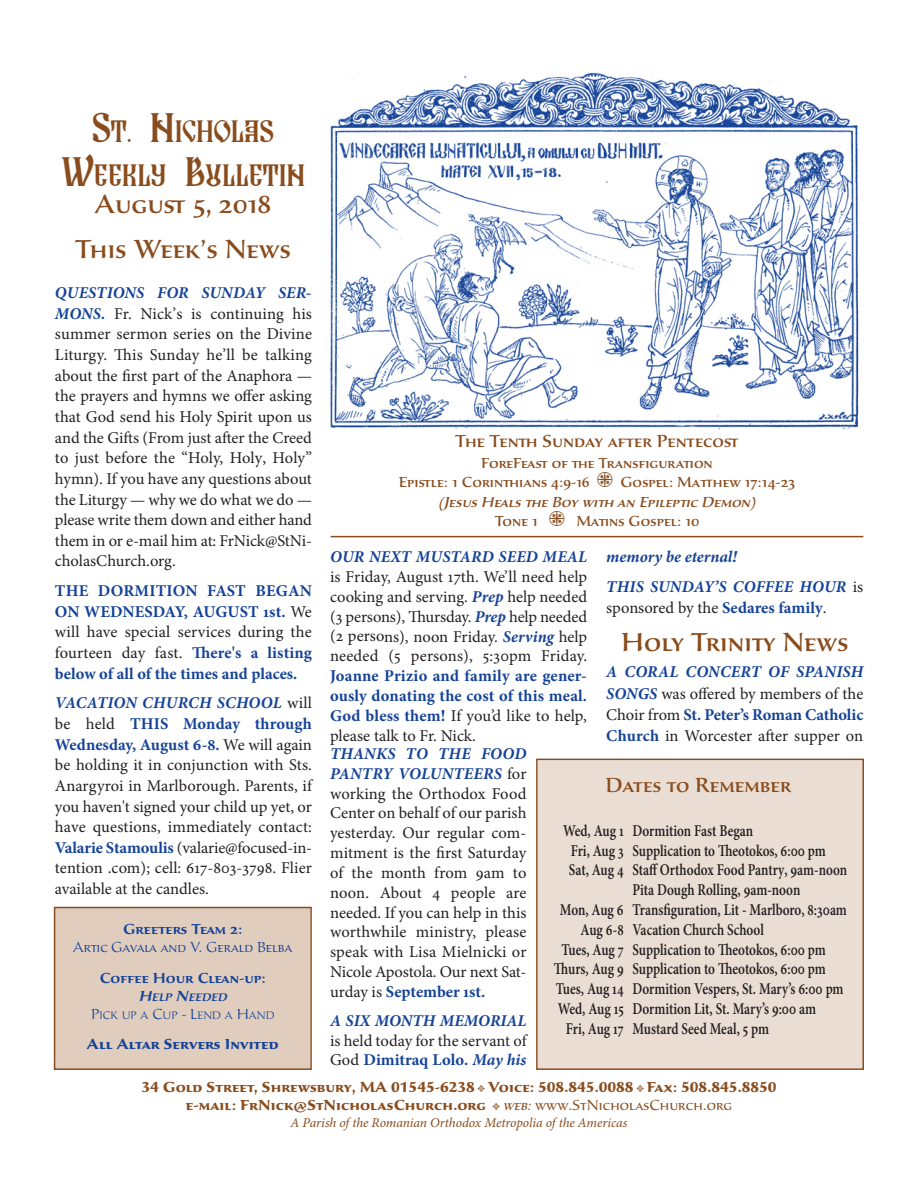
<style>
.page{position:relative;width:918px;height:1188px;background:#fff}
.page>*{position:absolute;margin:0;border:0;box-sizing:border-box;transform-origin:0 0}
.t1{font:500 27px "Sava Pro";color:#894c1d}
.t2{font:27px "Old Romanian Ix";color:#894c1d}
.t3{font:500 21px "Sava Pro";color:#894c1d}
.t4{font:500 18px "Sava Pro";color:#894c1d}
.t5{font:16.5px/19.8px "Minion Pro";color:#231f20;text-align:justify}
.t6{font:600 16.5px "Minion Pro";color:#231f20;scale:.8 1}
.t7{font:700 16.5px/20.7px "Minion Pro";color:#154398;text-align:justify}
.t8{font:italic 700 16.5px/21.1px "Minion Pro";letter-spacing:.005em;color:#154398}
.t9{font:700 15px "Sava Pro";color:#894c1d}
.t10{font:500 15px "Sava Pro";color:#894c1d}
.t11{font:300 15px/18px "Sava Pro";letter-spacing:-.005em;color:#154398;text-align:center}
.t12{font:italic 500 15px "Sava Pro";color:#894c1d}
.t13{font:700 15px "Sava Pro";color:#154398}
.t14{font:600 15px "Sava Pro";color:#154398}
.t15{font:italic 13.5px "Minion Pro";letter-spacing:-.005em;color:#894c1d}
.t16{font:300 11.25px/18px "Sava Pro";color:#154398;text-align:center}
.s1{font-size:36px}
.s2{font-weight:700;font-style:italic;color:#154398}
.s3{font-weight:400;color:#231f20}
.s4{font-weight:700;color:#154398}
.s5{font-weight:600}
.s6{font-weight:600;font-style:italic;font-size:15px}
.s7{font-weight:600;font-style:italic}
.s8{font-size:15px}
.s9{font-weight:400;font-style:normal;color:#231f20}
.s10{font-style:normal}
.s11{font-weight:400;font-style:italic}
.s12{font-weight:400}
</style>
<div class="page">
<div style="left:538px;top:760px;width:325px;height:308px;background:#eaded4"></div>
<div style="left:536px;top:759px;width:328px;height:311px;border:2px solid #894c1d"></div>
<div style="left:55px;top:908px;width:255px;height:160px;background:#e0cdbd"></div>
<div style="left:54px;top:907px;width:258px;height:163px;border:2px solid #894c1d"></div>
<hr style="left:331px;top:536px;width:532px;height:1px;background:#894c1d">
<img style="left:330px;top:72px;width:529px;height:358px">
<p class="t2" style="left:92px;top:117px;width:183px"><span class="s1">S</span>T<span class="s1">. N</span>ICHOLAS</p>
<p class="t2" style="left:60px;top:160px;width:246px"><span class="s1">W</span>EEKLY <span class="s1">B</span>ULLETIN</p>
<p class="t1" style="left:95px;top:188px;width:178px">August 5, 2018</p>
<p class="t1" style="left:75px;top:233px;width:217px">This Week’s News</p>
<p class="t5" style="left:55px;top:284px;width:259px;line-height:20.7px"><span class="s2">QUESTIONS FOR SUNDAY SER-MONS.</span> Fr. Nick’s is continuing his summer sermon series on the Divine Liturgy. This Sunday he’ll be talking about the first part of the Anaphora — the prayers and hymns we offer asking that God send his Holy Spirit upon us and the Gifts (From just after the Creed to just before the “Holy, Holy, Holy” hymn). If you have any questions about the Liturgy — why we do what we do — please write them down and either hand them in or e-mail him at: FrNick@StNi&shy;cholasChurch.org.</p>
<p class="t7" style="left:55px;top:582px;width:259px">THE DORMITION FAST BEGAN ON WEDNESDAY, AUGUST 1st. <span class="s3">We will have special services during the fourteen day fast.</span> There's a listing below of all of the times and places.</p>
<p class="t5" style="left:55px;top:694px;width:259px;line-height:20.7px"><span class="s2">VACATION CHURCH SCHOOL</span> will be held <span class="s4">THIS Monday through Wednesday, August 6-8.</span> We will again be holding it in conjunction with Sts.<br>Anargyroi in Marlborough. Parents, if you haven't signed your child up yet, or have questions, immediately contact:<br><span class="s4">Valarie Stamoulis</span> (valarie@focused-in&shy;tention .com); cell: 617-803-3798. Flier available at the candles.</p>
<p class="t11" style="left:73px;top:920px;width:221px"><span class="s5">Greeters Team 2:<br></span>Artic Gavala and V. Gerald Belba</p>
<p class="t14" style="left:100px;top:969px;width:168px">Coffee Hour Clean-up:</p>
<p class="t16" style="left:91px;top:988px;width:185px"><span class="s6">H</span><span class="s7">ELP</span> <span class="s6">N</span><span class="s7">EEDED<br></span><span class="s8">P</span>ICK UP A <span class="s8">C</span>UP <span class="s8">- L</span>END A <span class="s8">H</span>AND</p>
<p class="t13" style="left:87px;top:1035px;width:193px">All Altar Servers Invited</p>
<p class="t4" style="left:455px;top:430px;width:285px">The Tenth Sunday after Pentecost</p>
<p class="t10" style="left:481px;top:454px;width:233px">ForeFeast of the Transfiguration</p>
<p class="t10" style="left:399px;top:473px;width:193px">Epistle: 1 Corinthians 4:9-16</p>
<p class="t10" style="left:620px;top:473px;width:176px">Gospel: Matthew 17:14-23</p>
<p class="t12" style="left:438px;top:493px;width:319px">(Jesus Heals the Boy with an Epileptic Demon)</p>
<p class="t10" style="left:495px;top:512px;width:45px">Tone 1</p>
<p class="t10" style="left:576px;top:512px;width:124px">Matins Gospel: 10</p>
<p class="t5" style="left:330px;top:548px;width:259px"><span class="s2">OUR NEXT MUSTARD SEED MEAL </span>is Friday, August 17th. We’ll need help cooking and serving. <span class="s2">Prep</span> help needed (3 persons), Thursday. <span class="s2">Prep</span> help needed (2 persons), noon Friday. <span class="s2">Serving</span> help needed (5 persons), 5:30pm Friday.<br><span class="s4">Joanne Prizio and family are gener&shy;ously donating the cost of this meal.<br>God bless them!</span> If you’d like to help, please talk to Fr. Nick.</p>
<p class="t8" style="left:606px;top:548px;width:132px">memory be eternal!</p>
<p class="t8" style="left:606px;top:578px;width:259px">THIS SUNDAY’S COFFEE HOUR <span class="s9">is sponsored by the</span> <span class="s10">Sedares family</span><span class="s9">.</span></p>
<p class="t1" style="left:621px;top:626px;width:229px">Holy Trinity News</p>
<p class="t5" style="left:606px;top:663px;width:259px;line-height:21.1px"><span class="s2">A CORAL CONCERT OF SPANISH SONGS</span> was offered by members of the Choir from <span class="s4">St. Peter’s Roman Catholic Church</span> in Worcester after supper on</p>
<p class="t5" style="left:330px;top:745px;width:198px"><span class="s2">THANKS TO THE FOOD PANTRY VOLUNTEERS</span> for working the Orthodox Food Center on behalf of our parish yesterday. Our regular com&shy;mitment is the first Saturday of the month from 9am to noon. About 4 people are needed. If you can help in this worthwhile ministry, please speak with Lisa Mielnicki or Nicole Apostola. Our next Sat&shy;urday is <span class="s4">September 1st.</span></p>
<p class="t5" style="left:330px;top:1012px;width:198px"><span class="s2">A SIX MONTH MEMORIAL </span>is held today for the servant of God <span class="s4">Dimitraq Lolo.</span> <span class="s2">May his</span></p>
<p class="t3" style="left:606px;top:772px;width:187px">Dates to Remember</p>
<p class="t6" style="left:563px;top:824px;width:77px">Wed, Aug 1</p>
<p class="t6" style="left:571px;top:844px;width:68px">Fri, Aug 3</p>
<p class="t6" style="left:569px;top:864px;width:70px">Sat, Aug 4</p>
<p class="t6" style="left:560px;top:903px;width:81px">Mon, Aug 6</p>
<p class="t6" style="left:581px;top:923px;width:55px">Aug 6-8</p>
<p class="t6" style="left:561px;top:943px;width:79px">Tues, Aug 7</p>
<p class="t6" style="left:554px;top:963px;width:89px">Thurs, Aug 9</p>
<p class="t6" style="left:556px;top:983px;width:86px">Tues, Aug 14</p>
<p class="t6" style="left:558px;top:1002px;width:84px">Wed, Aug 15</p>
<p class="t6" style="left:566px;top:1022px;width:74px">Fri, Aug 17</p>
<p class="t6" style="left:633px;top:824px;width:152px">Dormition Fast Began</p>
<p class="t6" style="left:633px;top:844px;width:243px">Supplication to Theotokos, 6:00 pm</p>
<p class="t6" style="left:633px;top:864px;width:270px">Staff Orthodox Food Pantry, 9am-noon</p>
<p class="t6" style="left:633px;top:884px;width:211px">Pita Dough Rolling, 9am-noon</p>
<p class="t6" style="left:633px;top:903px;width:269px">Transfiguration, Lit - Marlboro, 8:30am</p>
<p class="t6" style="left:633px;top:923px;width:166px">Vacation Church School</p>
<p class="t6" style="left:633px;top:943px;width:243px">Supplication to Theotokos, 6:00 pm</p>
<p class="t6" style="left:633px;top:963px;width:243px">Supplication to Theotokos, 6:00 pm</p>
<p class="t6" style="left:633px;top:983px;width:265px">Dormition Vespers, St. Mary’s 6:00 pm</p>
<p class="t6" style="left:633px;top:1002px;width:231px">Dormition Lit, St. Mary’s 9:00 am</p>
<p class="t6" style="left:633px;top:1022px;width:172px">Mustard Seed Meal, 5 pm</p>
<p class="t9" style="left:141px;top:1078px;width:637px">34 Gold Street, Shrewsbury, MA 01545-6238 - Voice: 508.845.0088 - Fax: 508.845.8850</p>
<p class="t9" style="left:186px;top:1096px;width:548px">e-mail: FrNick@StNicholasChurch.org - <span class="s11">web:</span> <span class="s12">www.StNicholasChurch.org</span></p>
<p class="t15" style="left:291px;top:1115px;width:338px">A Parish of the Romanian Orthodox Metropolia of the Americas</p>
</div>
